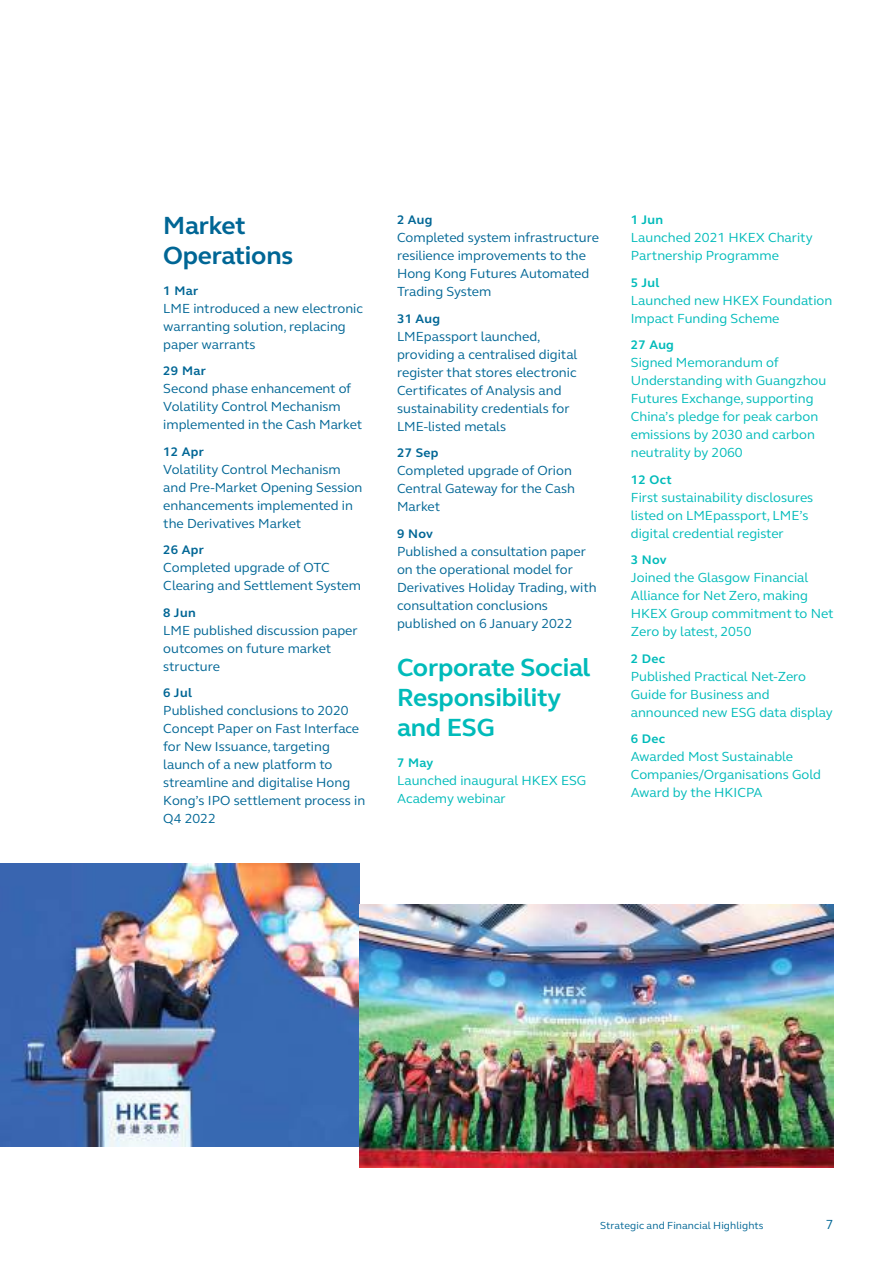
<style>
.page{position:relative;width:893px;height:1263px;background:#fff}
.page>*{position:absolute;margin:0;border:0;box-sizing:border-box;transform-origin:0 0}
.t1{font:700 25.5px/30px "FS Elliot Pro";letter-spacing:-.01em;color:#00bbba}
.t2{font:700 25.5px/30px "FS Elliot Pro";letter-spacing:-.01em;color:#006695}
.t3{font:13.5px/18px "FS Elliot Pro";color:#006695}
.t4{font:13.5px/18px "FS Elliot Pro";color:#00bbba}
.t5{font:700 12.75px "FS Elliot Pro";letter-spacing:.025em;color:#006695}
.t6{font:700 12.75px "FS Elliot Pro";letter-spacing:.025em;color:#00bbba}
.t7{font:10.5px "FS Elliot Pro";letter-spacing:.01em;color:#006695}
</style>
<div class="page">
<img style="left:0;top:864px;width:360px;height:282px">
<img style="left:360px;top:904px;width:473px;height:263px">
<h1 class="t2" style="left:163px;top:210px;width:131px">Market<br>Operations</h1>
<p class="t5" style="left:163px;top:282px;width:36px">1 Mar</p>
<p class="t3" style="left:163px;top:299px;width:201px">LME introduced a new electronic warranting solution, replacing paper warrants</p>
<p class="t5" style="left:163px;top:362px;width:44px">29 Mar</p>
<p class="t3" style="left:163px;top:379px;width:200px">Second phase enhancement of<br>Volatility Control Mechanism implemented in the Cash Market</p>
<p class="t5" style="left:163px;top:443px;width:42px">12 Apr</p>
<p class="t3" style="left:163px;top:460px;width:201px">Volatility Control Mechanism and Pre-Market Opening Session enhancements implemented in the Derivatives Market</p>
<p class="t5" style="left:163px;top:541px;width:42px">26 Apr</p>
<p class="t3" style="left:163px;top:558px;width:199px">Completed upgrade of OTC<br>Clearing and Settlement System</p>
<p class="t5" style="left:163px;top:604px;width:34px">8 Jun</p>
<p class="t3" style="left:163px;top:621px;width:196px">LME published discussion paper outcomes on future market structure</p>
<p class="t5" style="left:163px;top:684px;width:30px">6 Jul</p>
<p class="t3" style="left:163px;top:701px;width:203px">Published conclusions to 2020<br>Concept Paper on Fast Interface for New Issuance, targeting launch of a new platform to streamline and digitalise Hong<br>Kong’s IPO settlement process in<br>Q4 2022</p>
<p class="t5" style="left:397px;top:211px;width:37px">2 Aug</p>
<p class="t3" style="left:397px;top:228px;width:203px">Completed system infrastructure resilience improvements to the<br>Hong Kong Futures Automated<br>Trading System</p>
<p class="t5" style="left:397px;top:310px;width:45px">31 Aug</p>
<p class="t3" style="left:397px;top:327px;width:182px">LMEpassport launched, providing a centralised digital register that stores electronic<br>Certificates of Analysis and sustainability credentials for<br>LME-listed metals</p>
<p class="t5" style="left:397px;top:444px;width:43px">27 Sep</p>
<p class="t3" style="left:397px;top:461px;width:179px">Completed upgrade of Orion<br>Central Gateway for the Cash<br>Market</p>
<p class="t5" style="left:397px;top:525px;width:37px">9 Nov</p>
<p class="t3" style="left:397px;top:542px;width:201px">Published a consultation paper on the operational model for<br>Derivatives Holiday Trading, with consultation conclusions published on 6 January 2022</p>
<h1 class="t1" style="left:397px;top:652px;width:195px">Corporate Social<br>Responsibility and ESG</h1>
<p class="t6" style="left:397px;top:754px;width:38px">7 May</p>
<p class="t4" style="left:397px;top:771px;width:191px">Launched inaugural HKEX ESG<br>Academy webinar</p>
<p class="t6" style="left:631px;top:211px;width:34px">1 Jun</p>
<p class="t4" style="left:631px;top:228px;width:183px">Launched 2021 HKEX Charity<br>Partnership Programme</p>
<p class="t6" style="left:631px;top:274px;width:30px">5 Jul</p>
<p class="t4" style="left:631px;top:291px;width:203px">Launched new HKEX Foundation<br>Impact Funding Scheme</p>
<p class="t6" style="left:631px;top:336px;width:45px">27 Aug</p>
<p class="t4" style="left:631px;top:353px;width:197px">Signed Memorandum of<br>Understanding with Guangzhou<br>Futures Exchange, supporting<br>China’s pledge for peak carbon emissions by 2030 and carbon neutrality by 2060</p>
<p class="t6" style="left:631px;top:471px;width:43px">12 Oct</p>
<p class="t4" style="left:631px;top:488px;width:184px">First sustainability disclosures listed on LMEpassport, LME’s digital credential register</p>
<p class="t6" style="left:631px;top:551px;width:37px">3 Nov</p>
<p class="t4" style="left:631px;top:568px;width:204px">Joined the Glasgow Financial<br>Alliance for Net Zero, making<br>HKEX Group commitment to Net<br>Zero by latest, 2050</p>
<p class="t6" style="left:631px;top:650px;width:36px">2 Dec</p>
<p class="t4" style="left:631px;top:667px;width:203px">Published Practical Net-Zero<br>Guide for Business and announced new ESG data display</p>
<p class="t6" style="left:631px;top:730px;width:36px">6 Dec</p>
<p class="t4" style="left:631px;top:747px;width:192px">Awarded Most Sustainable<br>Companies/Organisations Gold<br>Award by the HKICPA</p>
<p class="t7" style="left:600px;top:1218px;width:165px">Strategic and Financial Highlights</p>
<p class="t3" style="left:826px;top:1215px;width:9px">7</p>
</div>
